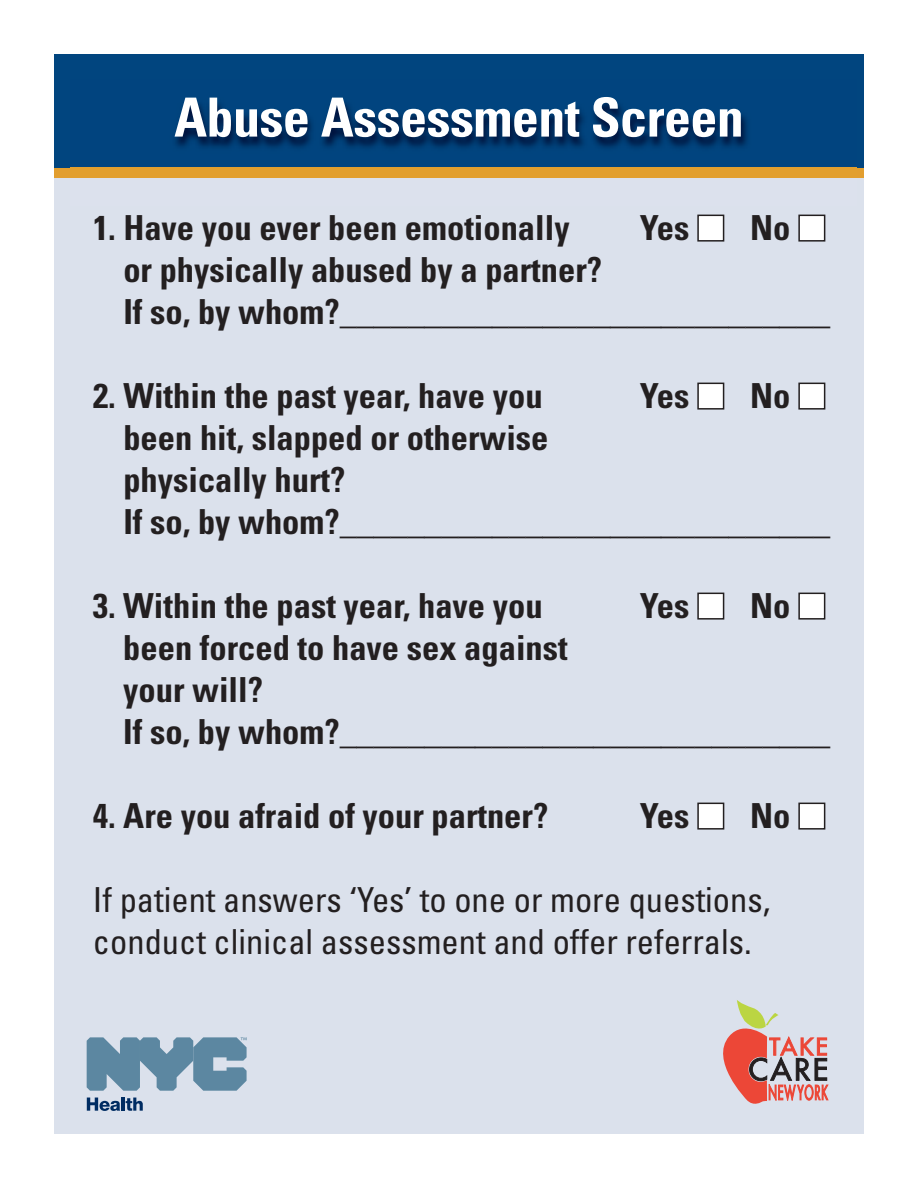
<style>
.page{position:relative;width:918px;height:1188px;background:#fff}
.page>*{position:absolute;margin:0;border:0;box-sizing:border-box;transform-origin:0 0}
.t1{font:700 condensed 54px "Univers";letter-spacing:-.01em;color:#fff}
.t2{font:700 condensed 34.5px/42px "Univers";color:#231f20}
.t3{font:condensed 34.5px/42px "Univers";color:#231f20}
</style>
<div class="page">
<div style="left:54px;top:76px;width:810px;height:1058px;background:#dbe1ec"></div>
<div style="left:799px;top:803px;width:26px;height:26px;background:#fff"></div>
<div style="left:798px;top:803px;width:27px;height:27px;border:2px solid #231f20"></div>
<div style="left:698px;top:803px;width:26px;height:26px;background:#fff"></div>
<div style="left:697px;top:803px;width:27px;height:27px;border:2px solid #231f20"></div>
<div style="left:799px;top:593px;width:26px;height:26px;background:#fff"></div>
<div style="left:798px;top:593px;width:27px;height:27px;border:2px solid #231f20"></div>
<div style="left:698px;top:593px;width:26px;height:26px;background:#fff"></div>
<div style="left:697px;top:593px;width:27px;height:27px;border:2px solid #231f20"></div>
<div style="left:799px;top:383px;width:26px;height:26px;background:#fff"></div>
<div style="left:798px;top:383px;width:27px;height:27px;border:2px solid #231f20"></div>
<div style="left:698px;top:383px;width:26px;height:26px;background:#fff"></div>
<div style="left:697px;top:383px;width:27px;height:27px;border:2px solid #231f20"></div>
<div style="left:799px;top:215px;width:26px;height:26px;background:#fff"></div>
<div style="left:798px;top:215px;width:27px;height:27px;border:2px solid #231f20"></div>
<div style="left:698px;top:215px;width:26px;height:26px;background:#fff"></div>
<div style="left:697px;top:215px;width:27px;height:27px;border:2px solid #231f20"></div>
<svg style="left:87px;top:1037px;width:160px;height:54px"></svg>
<svg style="left:87px;top:1098px;width:56px;height:13px"></svg>
<svg style="left:723px;top:1000px;width:105px;height:104px"></svg>
<div style="left:54px;top:54px;width:810px;height:116px;background:#01457f"></div>
<div style="left:54px;top:168px;width:810px;height:10px;background:#e29e2f"></div>
<img style="left:71px;top:101px;width:786px;height:67px">
<h1 class="t1" style="left:174px;top:98px;width:571px">Abuse Assessment Screen</h1>
<p class="t2" style="left:93px;top:210px;width:478px">1. Have you ever been emotionally</p>
<p class="t2" style="left:640px;top:210px;width:51px">Yes</p>
<p class="t2" style="left:750px;top:210px;width:42px">No</p>
<p class="t2" style="left:123px;top:252px;width:709px">or physically abused by a partner?<br>If so, by whom?_____________________________</p>
<p class="t2" style="left:93px;top:378px;width:451px">2. Within the past year, have you</p>
<p class="t2" style="left:640px;top:378px;width:51px">Yes</p>
<p class="t2" style="left:750px;top:378px;width:42px">No</p>
<p class="t2" style="left:123px;top:420px;width:709px">been hit, slapped or otherwise<br>physically hurt?<br>If so, by whom?_____________________________</p>
<p class="t2" style="left:93px;top:588px;width:451px">3. Within the past year, have you</p>
<p class="t2" style="left:640px;top:588px;width:51px">Yes</p>
<p class="t2" style="left:750px;top:588px;width:42px">No</p>
<p class="t2" style="left:123px;top:630px;width:709px">been forced to have sex against<br>your will?<br>If so, by whom?_____________________________</p>
<p class="t2" style="left:93px;top:798px;width:457px">4. Are you afraid of your partner?</p>
<p class="t2" style="left:640px;top:798px;width:51px">Yes</p>
<p class="t2" style="left:750px;top:798px;width:42px">No</p>
<p class="t3" style="left:93px;top:882px;width:679px">If patient answers ‘Yes’ to one or more questions, conduct clinical assessment and offer referrals.</p>
</div>
